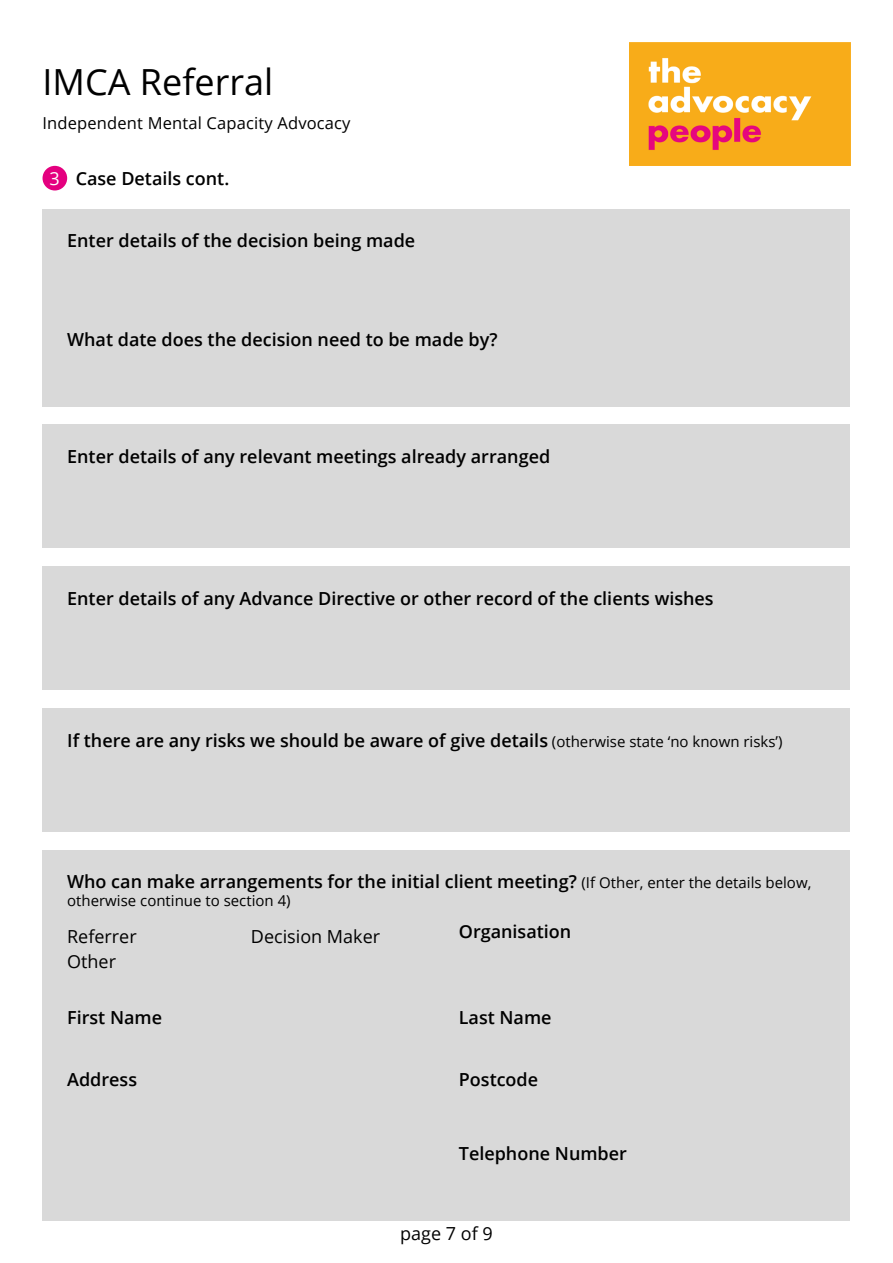
<style>
.page{position:relative;width:893px;height:1263px;background:#fff}
.page>*{position:absolute;margin:0;border:0;box-sizing:border-box;transform-origin:0 0}
.t1{font:36px "Open Sans";color:#000}
.t2{font:600 18px "Open Sans";color:#000}
.t3{font:18px "Open Sans";color:#000}
.t4{font:16.5px "Open Sans";letter-spacing:.01em;color:#000}
.t5{font:15px "Open Sans";color:#000}
.s1{font-weight:400;color:#fff}
.s2{font-weight:400;font-size:15px}
</style>
<div class="page">
<img style="left:629px;top:43px;width:221px;height:123px">
<div style="left:43px;top:166px;width:24px;height:24px;background:#e4007f;border-radius:50%"></div>
<div style="left:43px;top:708px;width:807px;height:123px;background:#d9d9d9"></div>
<div style="left:43px;top:566px;width:807px;height:124px;background:#d9d9d9"></div>
<div style="left:43px;top:209px;width:807px;height:197px;background:#d9d9d9"></div>
<div style="left:43px;top:425px;width:807px;height:123px;background:#d9d9d9"></div>
<div style="left:43px;top:850px;width:807px;height:370px;background:#d9d9d9"></div>
<h1 class="t1" style="left:43px;top:57px;width:232px">IMCA Referral</h1>
<p class="t4" style="left:43px;top:112px;width:310px">Independent Mental Capacity Advocacy</p>
<p class="t2" style="left:49px;top:166px;width:181px"><span class="s1">3</span> Case Details cont.</p>
<p class="t2" style="left:67px;top:228px;width:350px">Enter details of the decision being made</p>
<p class="t2" style="left:67px;top:327px;width:432px">What date does the decision need to be made by?</p>
<p class="t2" style="left:67px;top:444px;width:485px">Enter details of any relevant meetings already arranged</p>
<p class="t2" style="left:67px;top:586px;width:648px">Enter details of any Advance Directive or other record of the clients wishes</p>
<p class="t2" style="left:67px;top:728px;width:717px">If there are any risks we should be aware of give details <span class="s2">(otherwise state ‘no known risks’)</span></p>
<p class="t2" style="left:67px;top:869px;width:746px">Who can make arrangements for the initial client meeting? <span class="s2">(If Other, enter the details below,</span></p>
<p class="t5" style="left:67px;top:891px;width:225px">otherwise continue to section 4)</p>
<p class="t3" style="left:67px;top:924px;width:71px">Referrer</p>
<p class="t3" style="left:251px;top:924px;width:131px">Decision Maker</p>
<p class="t3" style="left:67px;top:949px;width:50px">Other</p>
<p class="t2" style="left:459px;top:919px;width:114px">Organisation</p>
<p class="t2" style="left:67px;top:1005px;width:96px">First Name</p>
<p class="t2" style="left:459px;top:1005px;width:94px">Last Name</p>
<p class="t2" style="left:67px;top:1067px;width:71px">Address</p>
<p class="t2" style="left:459px;top:1067px;width:81px">Postcode</p>
<p class="t2" style="left:459px;top:1141px;width:170px">Telephone Number</p>
<p class="t3" style="left:400px;top:1221px;width:94px">page 7 of 9</p>
</div>
